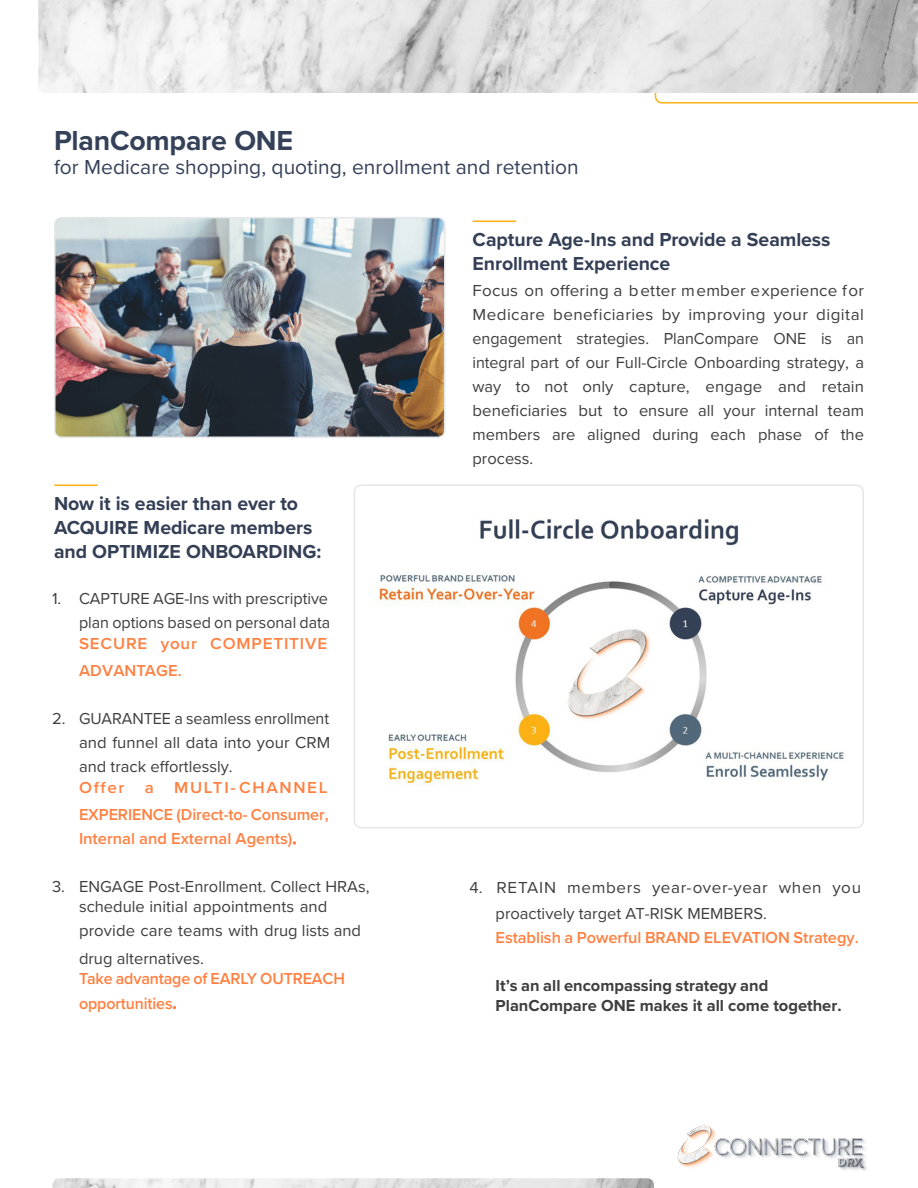
<style>
.page{position:relative;width:918px;height:1188px;background:#fff}
.page>*{position:absolute;margin:0;border:0;box-sizing:border-box;transform-origin:0 0}
.t1{font:700 28.5px "Proxima Nova";letter-spacing:-.01em;color:#354158}
.t2{font:21px "Proxima Nova";color:#354158}
.t3{font:700 19.5px/24px "Proxima Nova";letter-spacing:-.005em;color:#343f56}
.t4{font:16.5px/24px "Proxima Nova";color:#3e3e3f;text-align:justify}
.t5{font:600 16.5px/24px "Proxima Nova";color:#ff8040}
.t6{font:700 16.5px/20.5px "Proxima Nova";color:#3e3e3f}
.t7{font:16.5px "Proxima Nova";letter-spacing:.04em;color:#3e3e3f}
.t8{font:600 16.5px/27.3px "Proxima Nova";letter-spacing:.05em;color:#ff8040}
.s1{font-weight:400;color:#3e3e3f}
</style>
<div class="page">
<svg style="left:655px;top:93px;width:263px;height:11px"></svg>
<img style="left:38px;top:0;width:880px;height:93px">
<hr style="left:473px;top:220px;width:43px;height:2px;background:#fbb316">
<hr style="left:55px;top:484px;width:42px;height:2px;background:#fbb316">
<img style="left:52px;top:1178px;width:602px;height:10px">
<img style="left:378px;top:518px;width:466px;height:269px">
<img style="left:56px;top:219px;width:388px;height:217px">
<div style="left:54px;top:217px;width:392px;height:221px;border:1px solid #e6e7e9;border-radius:7px"></div>
<img style="left:677px;top:1125px;width:190px;height:46px">
<p class="t1" style="left:54px;top:119px;width:241px">PlanCompare ONE</p>
<p class="t2" style="left:54px;top:155px;width:526px">for Medicare shopping, quoting, enrollment and retention</p>
<p class="t3" style="left:54px;top:491px;width:269px">Now it is easier than ever to<br>ACQUIRE Medicare members and OPTIMIZE ONBOARDING:</p>
<p class="t4" style="left:52px;top:586px;width:280px;text-align:right">1. CAPTURE AGE-Ins with prescriptive plan options based on personal data</p>
<p class="t8" style="left:79px;top:629px;width:250px">SECURE your COMPETITIVE<br>ADVANTAGE.</p>
<p class="t4" style="left:79px;top:706px;width:253px;text-indent:-27px">2. GUARANTEE a seamless enrollment and funnel all data into your CRM and track effortlessly.</p>
<p class="t5" style="left:79px;top:773px;width:251px;line-height:27.3px">Offer a MULTI- CHANNEL<br>EXPERIENCE (Direct-to- Consumer,</p>
<p class="t5" style="left:79px;top:826px;width:219px">Internal and External Agents).</p>
<p class="t4" style="left:79px;top:876px;width:292px;line-height:20.5px;text-indent:-27px">3. ENGAGE Post-Enrollment. Collect HRAs, schedule initial appointments and</p>
<p class="t4" style="left:79px;top:916px;width:284px;line-height:27.6px">provide care teams with drug lists and drug alternatives.</p>
<p class="t5" style="left:79px;top:967px;width:267px">Take advantage of EARLY OUTREACH opportunities.</p>
<p class="t3" style="left:472px;top:227px;width:359px">Capture Age-Ins and Provide a Seamless<br>Enrollment Experience</p>
<p class="t4" style="left:472px;top:278px;width:393px">Focus on offering a better member experience for Medicare beneficiaries by improving your digital engagement strategies. PlanCompare ONE is an integral part of our Full-Circle Onboarding strategy, a way to not only capture, engage and retain beneficiaries but to ensure all your internal team members are aligned during each phase of the process.</p>
<p class="t7" style="left:470px;top:875px;width:393px">4. RETAIN members year-over-year when you</p>
<p class="t5" style="left:496px;top:901px;width:365px"><span class="s1">proactively target AT-RISK MEMBERS.<br></span>Establish a Powerful BRAND ELEVATION Strategy.</p>
<p class="t6" style="left:496px;top:975px;width:348px">It’s an all encompassing strategy and<br>PlanCompare ONE makes it all come together.</p>
</div>
